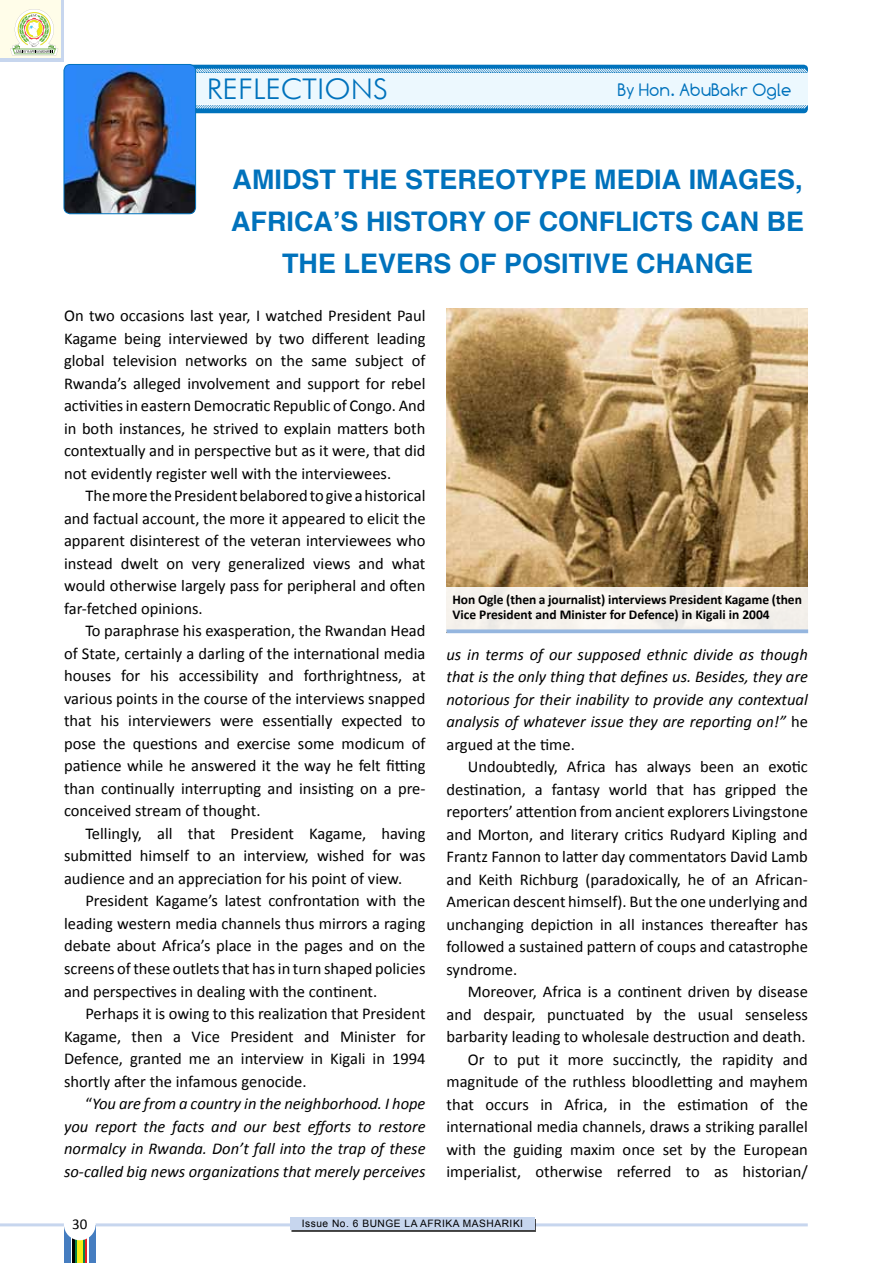
<style>
.page{position:relative;width:893px;height:1263px;background:#fff}
.page>*{position:absolute;margin:0;border:0;box-sizing:border-box;transform-origin:0 0}
.t1{font:300 28.5px "Futura BT";color:#0072bc;scale:1.05 1}
.t2{font:700 27px/42px "Helvetica";color:#0072bc;text-align:center}
.t3{font:18px "Comfortaa";color:#0072bc}
.t4{font:16.5px/22.5px "Calibri";color:#000;text-align:justify}
.t5{font:italic 16.5px/22.5px "Calibri";color:#000;text-align:justify}
.t6{font:15px "Calibri";color:#000}
.t7{font:700 13.5px/15px "Calibri";color:#000}
.t8{font:10.2px "Arial";letter-spacing:.05em;color:#000}
.s1{font-style:normal}
</style>
<div class="page">
<hr style="left:0;top:1223px;width:808px;height:3px;background:#c7d6ee">
<div style="left:292px;top:1219px;width:244px;height:13px;background:#404040"></div>
<div style="left:290px;top:1217px;width:245px;height:13px;background:#c7d6ee"></div>
<svg style="left:84px;top:1239px;width:3px;height:24px"></svg>
<div style="left:76px;top:1226px;width:8px;height:37px;background:#f7ec16"></div>
<svg style="left:72px;top:1238px;width:4px;height:25px"></svg>
<div style="left:64px;top:1226px;width:6px;height:37px;background:#457dc0"></div>
<div style="left:90px;top:1226px;width:6px;height:37px;background:#457dc0"></div>
<hr style="left:83px;top:1226px;width:1px;height:37px;background:#0d8442">
<hr style="left:76px;top:1226px;width:1px;height:37px;background:#0d8442">
<div style="left:64px;top:1208px;width:32px;height:32px;background:#fff;border-radius:50%"></div>
<div style="left:0;top:0;width:64px;height:62px;background:#c7d6ee"></div>
<div style="left:0;top:0;width:61px;height:58px;background:#fffde9"></div>
<svg style="left:10px;top:9px;width:48px;height:46px"></svg>
<div style="left:181px;top:65px;width:627px;height:48px;background:#0072bc;border-radius:4px"></div>
<div style="left:188px;top:73px;width:620px;height:31px;background:#ecf8fe"></div>
<img style="left:446px;top:309px;width:362px;height:278px">
<div style="left:446px;top:587px;width:362px;height:45px;background:#f6f2ec"></div>
<svg style="left:446px;top:629px;width:362px;height:4px"></svg>
<svg style="left:196px;top:68px;width:612px;height:6px"></svg>
<svg style="left:196px;top:103px;width:612px;height:7px"></svg>
<img style="left:64px;top:64px;width:132px;height:150px">
<div style="left:64px;top:64px;width:132px;height:150px;border:1px solid #0072bc;border-radius:6px"></div>
<h1 class="t1" style="left:207px;top:72px;width:174px">REFLECTIONS</h1>
<p class="t3" style="left:618px;top:79px;width:175px">By Hon. AbuBakr Ogle</p>
<h2 class="t2" style="left:231px;top:159px;width:575px">AMIDST THE STEREOTYPE MEDIA IMAGES,<br>AFRICA’S HISTORY OF CONFLICTS CAN BE<br>THE LEVERS OF POSITIVE CHANGE</h2>
<p class="t4" style="left:64px;top:304px;width:363px">On two occasions last year, I watched President Paul Kagame being interviewed by two different leading global television networks on the same subject of Rwanda’s alleged involvement and support for rebel activities in eastern Democratic Republic of Congo. And in both instances, he strived to explain matters both contextually and in perspective but as it were, that did not evidently register well with the interviewees.</p>
<p class="t4" style="left:64px;top:484px;width:363px;text-indent:21px">The more the President belabored to give a historical and factual account, the more it appeared to elicit the apparent disinterest of the veteran interviewees who instead dwelt on very generalized views and what would otherwise largely pass for peripheral and often far-fetched opinions.</p>
<p class="t4" style="left:64px;top:619px;width:363px;text-indent:21px">To paraphrase his exasperation, the Rwandan Head of State, certainly a darling of the international media houses for his accessibility and forthrightness, at various points in the course of the interviews snapped that his interviewers were essentially expected to pose the questions and exercise some modicum of patience while he answered it the way he felt fitting than continually interrupting and insisting on a pre&shy;conceived stream of thought.</p>
<p class="t4" style="left:64px;top:821px;width:363px;text-indent:21px">Tellingly, all that President Kagame, having submitted himself to an interview, wished for was audience and an appreciation for his point of view.</p>
<p class="t4" style="left:64px;top:889px;width:363px;text-indent:21px">President Kagame’s latest confrontation with the leading western media channels thus mirrors a raging debate about Africa’s place in the pages and on the screens of these outlets that has in turn shaped policies and perspectives in dealing with the continent.</p>
<p class="t4" style="left:64px;top:1001px;width:363px;text-indent:21px">Perhaps it is owing to this realization that President Kagame, then a Vice President and Minister for Defence, granted me an interview in Kigali in 1994 shortly after the infamous genocide.</p>
<p class="t5" style="left:64px;top:1091px;width:363px;text-indent:21px"><span class="s1">“</span>You are from a country in the neighborhood. I hope you report the facts and our best efforts to restore normalcy in Rwanda. Don’t fall into the trap of these so-called big news organizations that merely perceives</p>
<p class="t7" style="left:452px;top:592px;width:351px">Hon Ogle (then a journalist) interviews President Kagame (then<br>Vice President and Minister for Defence) in Kigali in 2004</p>
<p class="t5" style="left:446px;top:642px;width:363px">us in terms of our supposed ethnic divide as though that is the only thing that defines us. Besides, they are notorious for their inability to provide any contextual analysis of whatever issue they are reporting on!” <span class="s1">he argued at the time.</span></p>
<p class="t4" style="left:446px;top:755px;width:363px;text-indent:21px">Undoubtedly, Africa has always been an exotic destination, a fantasy world that has gripped the reporters’ attention from ancient explorers Livingstone and Morton, and literary critics Rudyard Kipling and Frantz Fannon to latter day commentators David Lamb and Keith Richburg (paradoxically, he of an African-American descent himself). But the one underlying and unchanging depiction in all instances thereafter has followed a sustained pattern of coups and catastrophe syndrome.</p>
<p class="t4" style="left:446px;top:980px;width:363px;text-align:right">Moreover, Africa is a continent driven by disease and despair, punctuated by the usual senseless barbarity leading to wholesale destruction and death.<br>Or to put it more succinctly, the rapidity and magnitude of the ruthless bloodletting and mayhem that occurs in Africa, in the estimation of the international media channels, draws a striking parallel with the guiding maxim once set by the European imperialist, otherwise referred to as historian/</p>
<p class="t6" style="left:72px;top:1214px;width:17px">30</p>
<p class="t8" style="left:302px;top:1217px;width:223px">Issue No. 6 BUNGE LA AFRIKA MASHARIKI</p>
</div>
